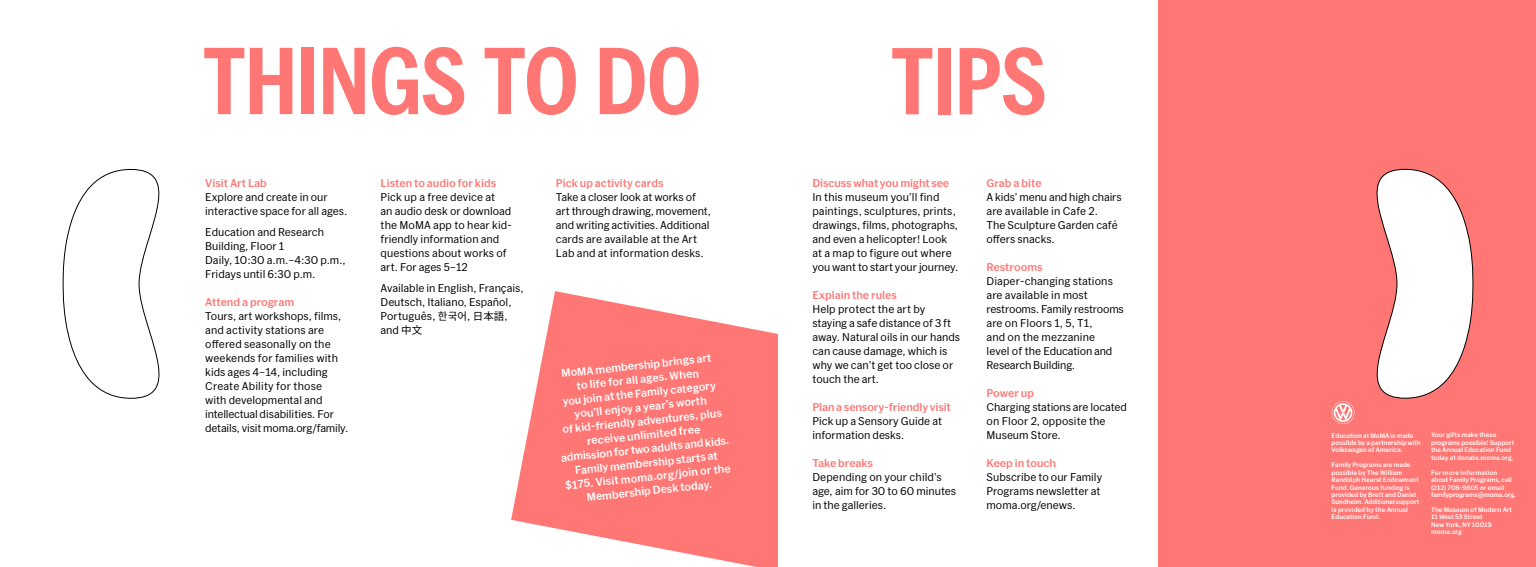
<style>
.page{position:relative;width:1536px;height:567px;background:#fff}
.page>*{position:absolute;margin:0;border:0;box-sizing:border-box;transform-origin:0 0}
.t1{font:600 88.38px "Mo MA Sans Condensed";letter-spacing:-.02em;color:#ff7775}
.t2{font:10.5px/14px "Mo MA Sans";color:#000}
.t3{font:500 10.5px/14px "Mo MA Sans";color:#fff;text-align:center}
.t4{font:500 10.5px "Mo MA Sans";color:#ff7775}
.t5{font:500 6.12px/7.4px "Mo MA Sans";color:#fff}
.s1{font-family:"Source Han Sans"}
.s2{font-family:"Source Han Sans SC"}
</style>
<div class="page">
<svg style="left:511px;top:291px;width:267px;height:276px;fill:#ff7775"></svg>
<div style="left:780px;top:0;width:756px;height:567px;background:#ff7775"></div>
<svg style="left:1331px;top:401px;width:23px;height:23px"></svg>
<svg style="left:1376px;top:169px;width:97px;height:229px"></svg>
<svg style="left:62px;top:169px;width:98px;height:230px"></svg>
<div style="left:778px;top:0;width:379px;height:567px;background:#fff"></div>
<h1 class="t1" style="left:202px;top:17px;width:501px">THINGS TO DO</h1>
<h1 class="t1" style="left:890px;top:17px;width:159px">TIPS</h1>
<p class="t4" style="left:205px;top:176px;width:63px">Visit Art Lab</p>
<p class="t2" style="left:205px;top:190px;width:144px">Explore and create in our interactive space for all ages.</p>
<p class="t2" style="left:205px;top:225px;width:142px">Education and Research<br>Building, Floor 1<br>Daily, 10:30 a.m.–4:30 p.m.,<br>Fridays until 6:30 p.m.</p>
<p class="t4" style="left:205px;top:295px;width:90px">Attend a program</p>
<p class="t2" style="left:205px;top:309px;width:144px">Tours, art workshops, films, and activity stations are offered seasonally on the weekends for families with kids ages 4–14, including<br>Create Ability for those<br>with developmental and intellectual disabilities. For details, visit moma.org/family.</p>
<p class="t4" style="left:380px;top:176px;width:117px">Listen to audio for kids</p>
<p class="t2" style="left:380px;top:190px;width:133px">Pick up a free device at<br>an audio desk or download the MoMA app to hear kid&shy;friendly information and questions about works of art. For ages 5–12</p>
<p class="t2" style="left:380px;top:281px;width:145px">Available in English, Français,<br>Deutsch, Italiano, Español,<br>Português, <span class="s1">한국어</span>, <span class="s1">日本語</span>, and <span class="s2">中文</span></p>
<p class="t4" style="left:556px;top:176px;width:109px">Pick up activity cards</p>
<p class="t2" style="left:556px;top:190px;width:157px">Take a closer look at works of art through drawing, movement, and writing activities. Additional cards are available at the Art<br>Lab and at information desks.</p>
<p class="t3" style="left:551px;top:367px;width:171px;rotate:-6deg">MoMA membership brings art<br>to life for all ages. When<br>you join at the Family category you’ll enjoy a year’s worth<br>of kid-friendly adventures, plus receive unlimited free<br>admission for two adults and kids.<br>Family membership starts at $175. Visit moma.org/join or the<br>Membership Desk today.</p>
<p class="t4" style="left:812px;top:176px;width:138px">Discuss what you might see</p>
<p class="t2" style="left:812px;top:190px;width:147px">In this museum you’ll find paintings, sculptures, prints, drawings, films, photographs, and even a helicopter! Look at a map to figure out where you want to start your journey.</p>
<p class="t4" style="left:812px;top:288px;width:86px">Explain the rules</p>
<p class="t2" style="left:812px;top:302px;width:149px">Help protect the art by staying a safe distance of 3 ft away. Natural oils in our hands can cause damage, which is why we can’t get too close or touch the art.</p>
<p class="t4" style="left:812px;top:400px;width:140px">Plan a sensory-friendly visit</p>
<p class="t2" style="left:812px;top:414px;width:131px">Pick up a Sensory Guide at information desks.</p>
<p class="t4" style="left:812px;top:456px;width:62px">Take breaks</p>
<p class="t2" style="left:812px;top:470px;width:145px">Depending on your child’s age, aim for 30 to 60 minutes in the galleries.</p>
<p class="t4" style="left:986px;top:176px;width:57px">Grab a bite</p>
<p class="t2" style="left:986px;top:190px;width:137px">A kids’ menu and high chairs are available in Cafe 2.<br>The Sculpture Garden café offers snacks.</p>
<p class="t4" style="left:986px;top:260px;width:58px">Restrooms</p>
<p class="t2" style="left:986px;top:274px;width:139px">Diaper-changing stations are available in most restrooms. Family restrooms are on Floors 1, 5, T1,<br>and on the mezzanine<br>level of the Education and<br>Research Building.</p>
<p class="t4" style="left:986px;top:386px;width:49px">Power up</p>
<p class="t2" style="left:986px;top:400px;width:142px">Charging stations are located on Floor 2, opposite the<br>Museum Store.</p>
<p class="t4" style="left:986px;top:456px;width:71px">Keep in touch</p>
<p class="t2" style="left:986px;top:470px;width:117px">Subscribe to our Family<br>Programs newsletter at moma.org/enews.</p>
<p class="t5" style="left:1331px;top:431px;width:91px">Education at MoMA is made possible by a partnership with<br>Volkswagen of America.</p>
<p class="t5" style="left:1331px;top:461px;width:89px">Family Programs are made possible by The William<br>Randolph Hearst Endowment<br>Fund. Generous funding is provided by Brett and Daniel<br>Sundheim. Additional support is provided by the Annual<br>Education Fund.</p>
<p class="t5" style="left:1431px;top:431px;width:85px">Your gifts make these programs possible! Support the Annual Education Fund today at donate.moma.org.</p>
<p class="t5" style="left:1431px;top:468px;width:87px">For more information about Family Programs, call (212) 708-9805 or email familyprograms@moma.org.</p>
<p class="t5" style="left:1431px;top:505px;width:82px">The Museum of Modern Art<br>11 West 53 Street<br>New York, NY 10019 moma.org</p>
</div>
